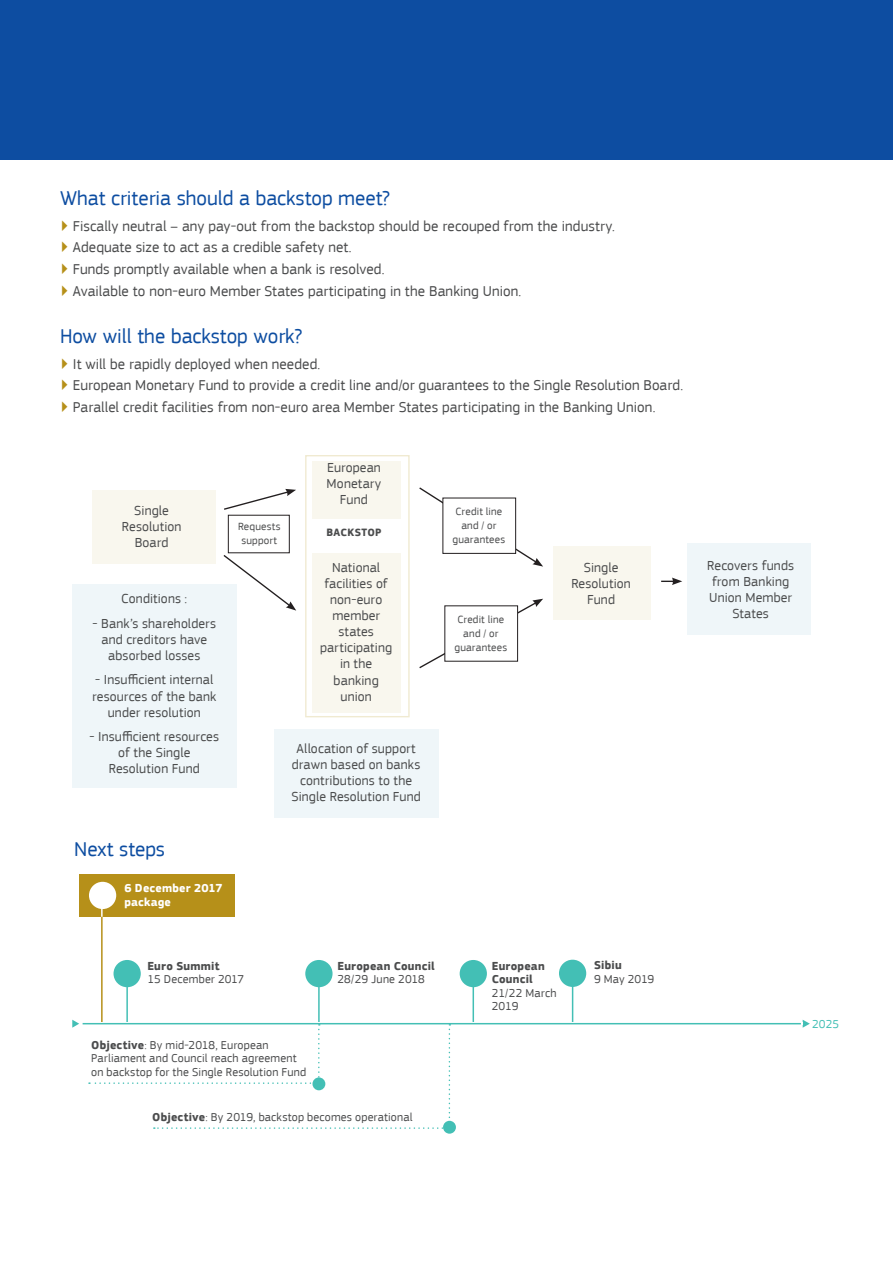
<style>
.page{position:relative;width:893px;height:1263px;background:#fff}
.page>*{position:absolute;margin:0;border:0;box-sizing:border-box;transform-origin:0 0}
.Sub_title{font:21px "EC Square Sans Pro";color:#0d4da1}
.body_text{font:15px "EC Square Sans Pro";letter-spacing:.005em;color:#4b4c4d}
.body_text-2{font:13.65px/16px "EC Square Sans Pro";letter-spacing:.01em;color:#4b4c4d;text-align:center}
.body_text-3{font:12px/13.5px "EC Square Sans Pro";letter-spacing:.015em;color:#4b4c4d}
.body_text-4{font:700 12px/13.5px "EC Square Sans Pro";letter-spacing:.02em;color:#4b4c4d}
.body_text-5{font:700 12px/13.5px "EC Square Sans Pro";letter-spacing:.015em;color:#fff}
.body_text-6{font:12px "EC Square Sans Pro";color:#43bfb5}
.body_text-7{font:10.95px/13.8px "EC Square Sans Pro";letter-spacing:.02em;color:#4b4c4d;text-align:center}
.body_text-8{font:700 10.95px "EC Square Sans Pro";letter-spacing:.025em;color:#4b4c4d}
.s1{color:#b69019}
.s2{font-weight:700}
</style>
<div class="page">
<div style="left:305px;top:455px;width:105px;height:262px;border:1px solid #f0ead1"></div>
<div style="left:92px;top:490px;width:123px;height:74px;background:#f9f7ee"></div>
<div style="left:553px;top:546px;width:98px;height:74px;background:#f9f7ee"></div>
<div style="left:313px;top:461px;width:88px;height:58px;background:#f9f7ee"></div>
<div style="left:313px;top:553px;width:88px;height:159px;background:#f9f7ee"></div>
<svg style="left:224px;top:489px;width:72px;height:21px"></svg>
<svg style="left:223px;top:553px;width:73px;height:58px"></svg>
<div style="left:72px;top:584px;width:164px;height:203px;background:#eff6f9"></div>
<div style="left:274px;top:729px;width:164px;height:88px;background:#eff6f9"></div>
<div style="left:687px;top:543px;width:123px;height:91px;background:#eff6f9"></div>
<svg style="left:419px;top:487px;width:124px;height:80px"></svg>
<svg style="left:661px;top:577px;width:21px;height:8px"></svg>
<svg style="left:419px;top:599px;width:124px;height:70px"></svg>
<div style="left:443px;top:498px;width:73px;height:55px;background:#fff"></div>
<div style="left:445px;top:606px;width:73px;height:55px;background:#fff"></div>
<div style="left:79px;top:874px;width:156px;height:43px;background:#b69019"></div>
<hr style="left:318px;top:961px;width:2px;height:61px;background:#43bfb5">
<hr style="left:473px;top:961px;width:1px;height:61px;background:#43bfb5">
<hr style="left:572px;top:960px;width:1px;height:62px;background:#43bfb5">
<hr style="left:101px;top:884px;width:2px;height:138px;background:#b69019">
<div style="left:305px;top:960px;width:28px;height:27px;background:#43bfb5;border-radius:50%"></div>
<hr style="left:126px;top:961px;width:2px;height:61px;background:#43bfb5">
<div style="left:114px;top:960px;width:27px;height:27px;background:#43bfb5;border-radius:50%"></div>
<div style="left:460px;top:960px;width:27px;height:27px;background:#43bfb5;border-radius:50%"></div>
<div style="left:559px;top:960px;width:27px;height:27px;background:#43bfb5;border-radius:50%"></div>
<div style="left:89px;top:882px;width:27px;height:27px;background:#fff;border-radius:50%"></div>
<svg style="left:803px;top:1020px;width:7px;height:8px"></svg>
<hr style="left:101px;top:884px;width:2px;height:33px;background:#fff">
<hr style="left:83px;top:1023px;width:718px;height:1px;background:#43bfb5">
<svg style="left:72px;top:1020px;width:7px;height:8px"></svg>
<div style="left:443px;top:1121px;width:13px;height:13px;background:#43bfb5;border-radius:50%"></div>
<svg style="left:89px;top:1024px;width:364px;height:105px"></svg>
<div style="left:0;top:0;width:893px;height:160px;background:#0d4da1"></div>
<p class="Sub_title" style="left:60px;top:185px;width:331px">What criteria should a backstop meet?</p>
<p class="body_text" style="left:60px;top:217px;width:556px"><span class="s1">▶</span> Fiscally neutral – any pay-out from the backstop should be recouped from the industry.</p>
<p class="body_text" style="left:60px;top:239px;width:293px"><span class="s1">▶</span> Adequate size to act as a credible safety net.</p>
<p class="body_text" style="left:60px;top:261px;width:326px"><span class="s1">▶</span> Funds promptly available when a bank is resolved.</p>
<p class="body_text" style="left:60px;top:282px;width:463px"><span class="s1">▶</span> Available to non-euro Member States participating in the Banking Union.</p>
<p class="Sub_title" style="left:60px;top:323px;width:244px">How will the backstop work?</p>
<p class="body_text" style="left:60px;top:355px;width:262px"><span class="s1">▶</span> It will be rapidly deployed when needed.</p>
<p class="body_text" style="left:60px;top:377px;width:625px"><span class="s1">▶</span> European Monetary Fund to provide a credit line and/or guarantees to the Single Resolution Board.</p>
<p class="body_text" style="left:60px;top:398px;width:597px"><span class="s1">▶</span> Parallel credit facilities from non-euro area Member States participating in the Banking Union.</p>
<p class="body_text-2" style="left:122px;top:502px;width:61px">Single<br>Resolution<br>Board</p>
<p class="body_text-7" style="left:238px;top:520px;width:44px">Requests support</p>
<p class="body_text-2" style="left:327px;top:459px;width:56px">European<br>Monetary<br>Fund</p>
<p class="body_text-8" style="left:327px;top:526px;width:56px">BACKSTOP</p>
<p class="body_text-7" style="left:455px;top:505px;width:48px">Credit line</p>
<p class="body_text-7" style="left:461px;top:518px;width:37px">and / or</p>
<p class="body_text-7" style="left:452px;top:532px;width:54px">guarantees</p>
<p class="body_text-2" style="left:320px;top:560px;width:74px">National facilities of non-euro member states participating in the banking union</p>
<p class="body_text-2" style="left:571px;top:560px;width:61px">Single<br>Resolution<br>Fund</p>
<p class="body_text-2" style="left:121px;top:591px;width:67px">Conditions :</p>
<p class="body_text-2" style="left:92px;top:615px;width:125px">- Bank’s shareholders and creditors have absorbed losses</p>
<p class="body_text-2" style="left:92px;top:672px;width:126px">- Insufficient internal resources of the bank under resolution</p>
<p class="body_text-2" style="left:89px;top:729px;width:131px">- Insufficient resources of the Single<br>Resolution Fund</p>
<p class="body_text-2" style="left:291px;top:740px;width:131px">Allocation of support drawn based on banks contributions to the<br>Single Resolution Fund</p>
<p class="body_text-7" style="left:457px;top:613px;width:48px">Credit line</p>
<p class="body_text-7" style="left:463px;top:626px;width:37px">and / or</p>
<p class="body_text-7" style="left:454px;top:640px;width:54px">guarantees</p>
<p class="Sub_title" style="left:74px;top:837px;width:92px">Next steps</p>
<p class="body_text-5" style="left:124px;top:882px;width:100px">6 December 2017 package</p>
<p class="body_text-4" style="left:147px;top:959px;width:74px">Euro Summit</p>
<p class="body_text-3" style="left:147px;top:973px;width:98px">15 December 2017</p>
<p class="body_text-4" style="left:337px;top:959px;width:99px">European Council</p>
<p class="body_text-3" style="left:337px;top:973px;width:89px">28/29 June 2018</p>
<p class="body_text-3" style="left:91px;top:1038px;width:217px"><span class="s2">Objective</span>: By mid-2018, European<br>Parliament and Council reach agreement on backstop for the Single Resolution Fund</p>
<p class="body_text-3" style="left:152px;top:1110px;width:262px"><span class="s2">Objective</span>: By 2019, backstop becomes operational</p>
<p class="body_text-4" style="left:492px;top:959px;width:54px">European<br>Council</p>
<p class="body_text-3" style="left:492px;top:986px;width:66px">21/22 March<br>2019</p>
<p class="body_text-4" style="left:594px;top:959px;width:29px">Sibiu</p>
<p class="body_text-3" style="left:594px;top:972px;width:62px">9 May 2019</p>
<p class="body_text-2" style="left:707px;top:557px;width:88px">Recovers funds from Banking<br>Union Member<br>States</p>
<p class="body_text-6" style="left:812px;top:1017px;width:29px">2025</p>
</div>
